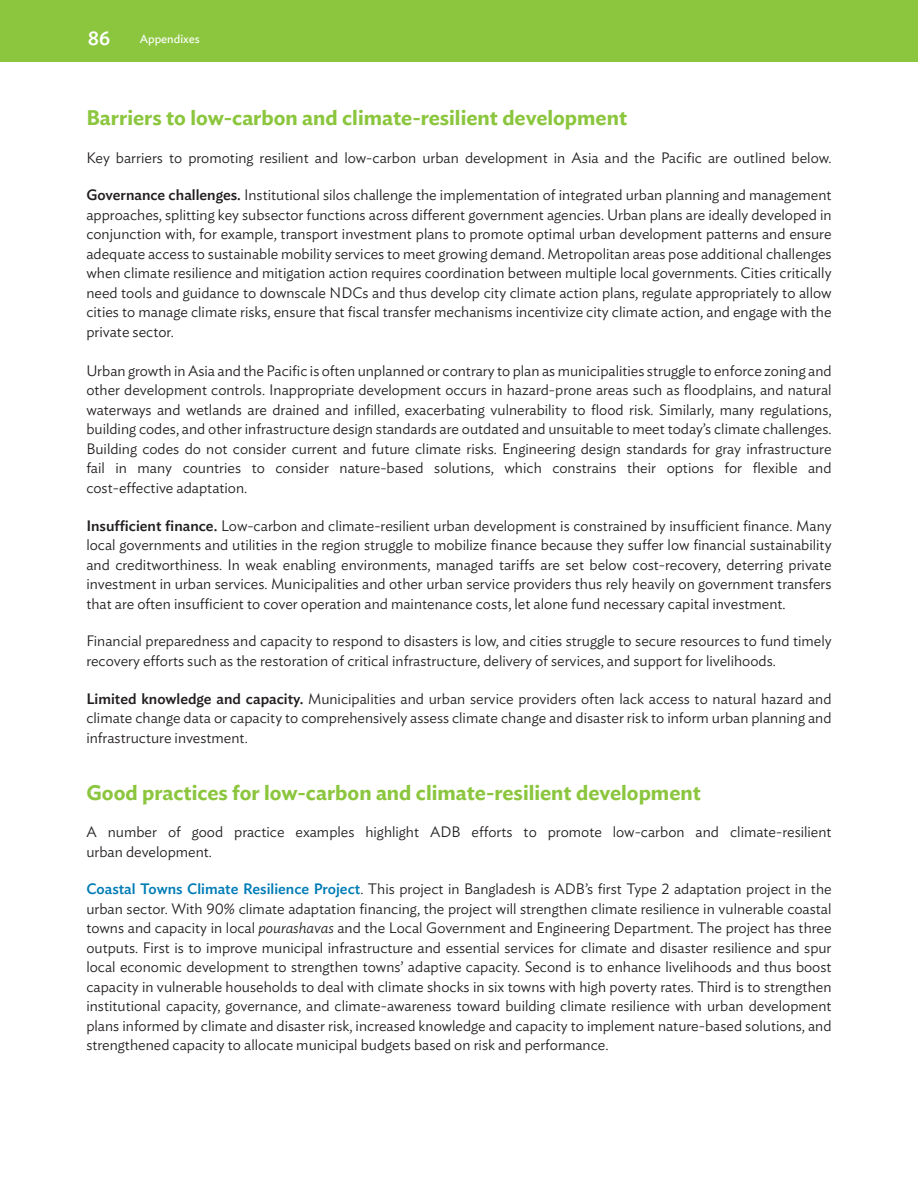
<style>
.page{position:relative;width:918px;height:1188px;background:#fff}
.page>*{position:absolute;margin:0;border:0;box-sizing:border-box;transform-origin:0 0}
.t1{font:600 21px "Ideal Sans";color:#8bc63e}
.t2{font:500 19.5px "Ideal Sans";color:#fff}
.t3{font:300 15px/19.5px "Ideal Sans";color:#231f20;text-align:justify}
.t4{font:12px "Ideal Sans";color:#fff}
.s1{font-weight:500}
.s2{font-weight:500;color:#007cb6}
.s3{font-style:italic}
</style>
<div class="page">
<div style="left:0;top:0;width:918px;height:62px;background:#8bc63e"></div>
<h2 class="t2" style="left:88px;top:23px;width:24px">86</h2>
<p class="t4" style="left:140px;top:29px;width:62px">Appendixes</p>
<h1 class="t1" style="left:86px;top:101px;width:542px">Barriers to low-carbon and climate-resilient development</h1>
<p class="t3" style="left:86px;top:146px;width:747px">Key barriers to promoting resilient and low-carbon urban development in Asia and the Pacific are outlined below.</p>
<p class="t3" style="left:86px;top:184px;width:747px"><span class="s1">Governance challenges.</span> Institutional silos challenge the implementation of integrated urban planning and management approaches, splitting key subsector functions across different government agencies. Urban plans are ideally developed in conjunction with, for example, transport investment plans to promote optimal urban development patterns and ensure adequate access to sustainable mobility services to meet growing demand. Metropolitan areas pose additional challenges when climate resilience and mitigation action requires coordination between multiple local governments. Cities critically need tools and guidance to downscale NDCs and thus develop city climate action plans, regulate appropriately to allow cities to manage climate risks, ensure that fiscal transfer mechanisms incentivize city climate action, and engage with the private sector.</p>
<p class="t3" style="left:86px;top:360px;width:747px">Urban growth in Asia and the Pacific is often unplanned or contrary to plan as municipalities struggle to enforce zoning and other development controls. Inappropriate development occurs in hazard-prone areas such as floodplains, and natural waterways and wetlands are drained and infilled, exacerbating vulnerability to flood risk. Similarly, many regulations, building codes, and other infrastructure design standards are outdated and unsuitable to meet today’s climate challenges.<br>Building codes do not consider current and future climate risks. Engineering design standards for gray infrastructure fail in many countries to consider nature-based solutions, which constrains their options for flexible and cost-effective adaptation.</p>
<p class="t3" style="left:86px;top:514px;width:747px"><span class="s1">Insufficient finance.</span> Low-carbon and climate-resilient urban development is constrained by insufficient finance. Many local governments and utilities in the region struggle to mobilize finance because they suffer low financial sustainability and creditworthiness. In weak enabling environments, managed tariffs are set below cost-recovery, deterring private investment in urban services. Municipalities and other urban service providers thus rely heavily on government transfers that are often insufficient to cover operation and maintenance costs, let alone fund necessary capital investment.</p>
<p class="t3" style="left:86px;top:630px;width:747px">Financial preparedness and capacity to respond to disasters is low, and cities struggle to secure resources to fund timely recovery efforts such as the restoration of critical infrastructure, delivery of services, and support for livelihoods.</p>
<p class="t3" style="left:86px;top:687px;width:747px"><span class="s1">Limited knowledge and capacity.</span> Municipalities and urban service providers often lack access to natural hazard and climate change data or capacity to comprehensively assess climate change and disaster risk to inform urban planning and infrastructure investment.</p>
<h1 class="t1" style="left:86px;top:776px;width:616px">Good practices for low-carbon and climate-resilient development</h1>
<p class="t3" style="left:86px;top:821px;width:747px">A number of good practice examples highlight ADB efforts to promote low-carbon and climate-resilient urban development.</p>
<p class="t3" style="left:86px;top:878px;width:747px"><span class="s2">Coastal Towns Climate Resilience Project</span>. This project in Bangladesh is ADB’s first Type 2 adaptation project in the urban sector. With 90% climate adaptation financing, the project will strengthen climate resilience in vulnerable coastal towns and capacity in local <span class="s3">pourashavas</span> and the Local Government and Engineering Department. The project has three outputs. First is to improve municipal infrastructure and essential services for climate and disaster resilience and spur local economic development to strengthen towns’ adaptive capacity. Second is to enhance livelihoods and thus boost capacity in vulnerable households to deal with climate shocks in six towns with high poverty rates. Third is to strengthen institutional capacity, governance, and climate-awareness toward building climate resilience with urban development plans informed by climate and disaster risk, increased knowledge and capacity to implement nature-based solutions, and strengthened capacity to allocate municipal budgets based on risk and performance.</p>
</div>
